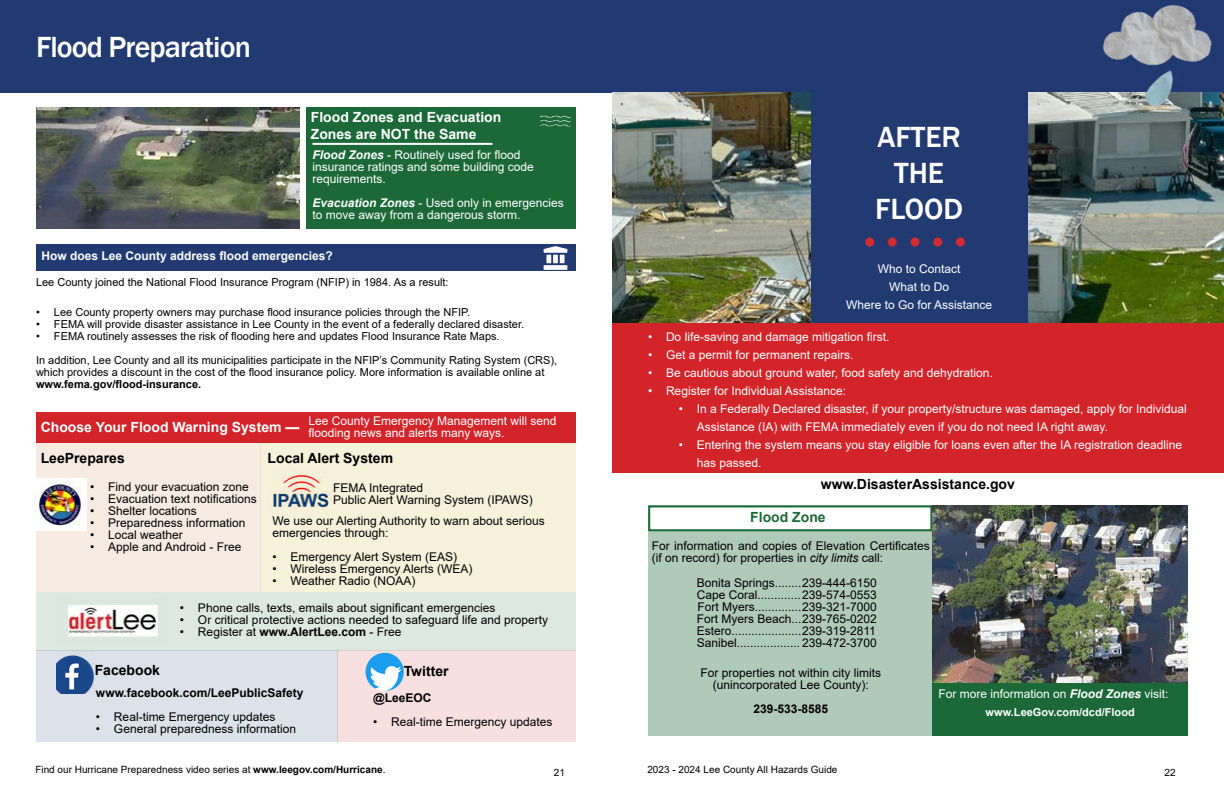
<style>
.page{position:relative;width:1224px;height:792px;background:#fff}
.page>*{position:absolute;margin:0;border:0;box-sizing:border-box;transform-origin:0 0}
.t1{font:36px "Arial";color:#d32b32}
.t2{font:500 30px "Franklin Gothic";letter-spacing:-.03em;color:#fff}
.t3{font:500 30px/36px "Franklin Gothic";color:#fff;text-align:center}
.t4{font:700 14px/16.8px "Arial";color:#fff}
.t5{font:700 14px "Arial";color:#000}
.t6{font:700 14px "Arial";color:#1b6937}
.t7{font:12px/12px "Arial";color:#000}
.t8{font:12px/12px "Arial";color:#fff}
.t9{font:700 12px "Arial";color:#000}
.t10{font:700 12px "Arial";color:#fff}
.t11{font:11px/24px "Arial";color:#000}
.t12{font:700 11px "Arial";color:#000}
.t13{font:700 11px "Arial";color:#fff}
.t14{font:10px "Arial";color:#000}
.s1{font-weight:700;font-style:italic}
.s2{font-weight:700}
.s3{font-style:italic}
</style>
<div class="page">
<div style="left:648px;top:505px;width:284px;height:231px;background:#afcab9"></div>
<div style="left:612px;top:323px;width:612px;height:150px;background:#d3242a"></div>
<div style="left:337px;top:650px;width:239px;height:92px;background:#f8dfe0"></div>
<div style="left:36px;top:650px;width:301px;height:92px;background:#dde1e9"></div>
<div style="left:36px;top:592px;width:540px;height:58px;background:#dde8e1"></div>
<div style="left:260px;top:442px;width:316px;height:150px;background:#f7f1da"></div>
<div style="left:36px;top:441px;width:224px;height:151px;background:#f7ebe1"></div>
<div style="left:306px;top:139px;width:270px;height:90px;background:#1b6937"></div>
<div style="left:0;top:0;width:616px;height:93px;background:#213a72"></div>
<div style="left:612px;top:0;width:612px;height:93px;background:#213a72"></div>
<div style="left:36px;top:412px;width:540px;height:30px;background:#d3242a"></div>
<div style="left:306px;top:107px;width:270px;height:37px;background:#1b6937"></div>
<img style="left:540px;top:115px;width:31px;height:11px">
<img style="left:64px;top:601px;width:94px;height:36px">
<img style="left:56px;top:650px;width:39px;height:44px">
<img style="left:366px;top:653px;width:38px;height:39px">
<img style="left:271px;top:475px;width:58px;height:33px">
<div style="left:648px;top:505px;width:284px;height:26px;background:#fff;border:2px solid #1b6937"></div>
<img style="left:932px;top:505px;width:256px;height:178px">
<div style="left:932px;top:683px;width:256px;height:53px;background:#1b6937"></div>
<div style="left:36px;top:245px;width:540px;height:26px;background:#213a72"></div>
<img style="left:543px;top:246px;width:25px;height:24px">
<img style="left:36px;top:107px;width:264px;height:122px">
<img style="left:612px;top:93px;width:612px;height:230px">
<img style="left:1102px;top:5px;width:122px;height:112px">
<div style="left:811px;top:89px;width:216px;height:234px;background:#213a72"></div>
<hr style="left:312px;top:143px;width:180px;height:2px;background:#fff">
<img style="left:34px;top:479px;width:52px;height:52px">
<h2 class="t2" style="left:36px;top:28px;width:216px">Flood Preparation</h2>
<p class="t4" style="left:311px;top:109px;width:192px">Flood Zones and Evacuation<br>Zones are NOT the Same</p>
<p class="t8" style="left:312px;top:149px;width:223px"><span class="s1">Flood Zones</span> - Routinely used for flood insurance ratings and some building code requirements.</p>
<p class="t8" style="left:312px;top:197px;width:253px"><span class="s1">Evacuation Zones</span> - Used only in emergencies to move away from a dangerous storm.</p>
<p class="t10" style="left:41px;top:248px;width:293px">How does Lee County address flood emergencies?</p>
<p class="t11" style="left:36px;top:270px;width:414px">Lee County joined the National Flood Insurance Program (NFIP) in 1984. As a result:</p>
<p class="t11" style="left:36px;top:300px;width:436px">• Lee County property owners may purchase flood insurance policies through the NFIP.</p>
<p class="t11" style="left:36px;top:312px;width:490px">• FEMA will provide disaster assistance in Lee County in the event of a federally declared disaster.</p>
<p class="t11" style="left:36px;top:324px;width:523px">• FEMA routinely assesses the risk of flooding here and updates Flood Insurance Rate Maps.<br>In addition, Lee County and all its municipalities participate in the NFIP’s Community Rating System (CRS),</p>
<p class="t11" style="left:36px;top:360px;width:510px">which provides a discount in the cost of the flood insurance policy. More information is available online at</p>
<p class="t12" style="left:36px;top:376px;width:167px">www.fema.gov/flood-insurance.</p>
<p class="t8" style="left:308px;top:415px;width:250px">Lee County Emergency Management will send flooding news and alerts many ways.</p>
<p class="t4" style="left:41px;top:419px;width:260px">Choose Your Flood Warning System —</p>
<p class="t5" style="left:41px;top:448px;width:86px">LeePrepares</p>
<p class="t7" style="left:90px;top:480px;width:160px">• Find your evacuation zone</p>
<p class="t7" style="left:90px;top:492px;width:168px">• Evacuation text notifications</p>
<p class="t7" style="left:90px;top:504px;width:108px">• Shelter locations</p>
<p class="t7" style="left:90px;top:516px;width:157px">• Preparedness information</p>
<p class="t7" style="left:90px;top:528px;width:94px">• Local weather</p>
<p class="t7" style="left:90px;top:540px;width:153px">• Apple and Android - Free</p>
<p class="t5" style="left:268px;top:448px;width:127px">Local Alert System</p>
<p class="t7" style="left:333px;top:481px;width:201px">FEMA Integrated<br>Public Alert Warning System (IPAWS)</p>
<p class="t7" style="left:272px;top:515px;width:274px">We use our Alerting Authority to warn about serious emergencies through:</p>
<p class="t7" style="left:272px;top:551px;width:186px">• Emergency Alert System (EAS)</p>
<p class="t7" style="left:272px;top:563px;width:202px">• Wireless Emergency Alerts (WEA)</p>
<p class="t7" style="left:272px;top:575px;width:145px">• Weather Radio (NOAA)</p>
<p class="t5" style="left:95px;top:660px;width:67px">Facebook</p>
<p class="t7" style="left:180px;top:602px;width:317px">• Phone calls, texts, emails about significant emergencies</p>
<p class="t7" style="left:180px;top:614px;width:370px">• Or critical protective actions needed to safeguard life and property</p>
<p class="t7" style="left:180px;top:626px;width:223px">• Register at <span class="s2">www.AlertLee.com</span> - Free</p>
<p class="t5" style="left:404px;top:661px;width:46px">Twitter</p>
<p class="t9" style="left:96px;top:685px;width:209px">www.facebook.com/LeePublicSafety</p>
<p class="t7" style="left:96px;top:711px;width:181px">• Real-time Emergency updates</p>
<p class="t7" style="left:96px;top:723px;width:202px">• General preparedness information</p>
<p class="t9" style="left:373px;top:689px;width:60px">@LeeEOC</p>
<p class="t7" style="left:373px;top:715px;width:181px">• Real-time Emergency updates</p>
<h2 class="t3" style="left:875px;top:119px;width:89px">AFTER<br>THE<br>FLOOD</h2>
<h1 class="t1" style="left:864px;top:218px;width:105px">• • • • •</h1>
<p class="t8" style="left:846px;top:260px;width:148px;line-height:18px;text-align:center">Who to Contact<br>What to Do<br>Where to Go for Assistance</p>
<p class="t8" style="left:648px;top:331px;width:243px">• Do life-saving and damage mitigation first.</p>
<p class="t8" style="left:648px;top:349px;width:207px">• Get a permit for permanent repairs.</p>
<p class="t8" style="left:648px;top:367px;width:346px">• Be cautious about ground water, food safety and dehydration.</p>
<p class="t8" style="left:648px;top:385px;width:200px">• Register for Individual Assistance:</p>
<p class="t8" style="left:697px;top:400px;width:492px;line-height:18px;text-indent:-18px">• In a Federally Declared disaster, if your property/structure was damaged, apply for Individual<br>Assistance (IA) with FEMA immediately even if you do not need IA right away.</p>
<p class="t8" style="left:697px;top:436px;width:487px;line-height:18px;text-indent:-18px">• Entering the system means you stay eligible for loans even after the IA registration deadline has passed.</p>
<p class="t5" style="left:821px;top:474px;width:195px">www.DisasterAssistance.gov</p>
<p class="t6" style="left:750px;top:507px;width:77px">Flood Zone</p>
<p class="t7" style="left:652px;top:539px;width:279px">For information and copies of Elevation Certificates (if on record) for properties in <span class="s3">city limits</span> call:</p>
<p class="t7" style="left:697px;top:577px;width:182px;text-align:justify">Bonita Springs........239-444-6150<br>Cape Coral.............239-574-0553<br>Fort Myers..............239-321-7000<br>Fort Myers Beach...239-765-0202<br>Estero.....................239-319-2811<br>Sanibel................... 239-472-3700</p>
<p class="t7" style="left:700px;top:667px;width:182px;text-align:center">For properties not within city limits (unincorporated Lee County):</p>
<p class="t9" style="left:753px;top:700px;width:76px">239-533-8585</p>
<p class="t8" style="left:938px;top:687px;width:232px">For more information on <span class="s1">Flood Zones</span> visit:</p>
<p class="t13" style="left:986px;top:704px;width:151px">www.LeeGov.com/dcd/Flood</p>
<p class="t14" style="left:35px;top:762px;width:352px">Find our Hurricane Preparedness video series at <span class="s2">www.leegov.com/Hurricane</span>.</p>
<p class="t14" style="left:647px;top:762px;width:192px">2023 - 2024 Lee County All Hazards Guide</p>
<p class="t14" style="left:1165px;top:766px;width:13px">22</p>
<p class="t14" style="left:554px;top:766px;width:13px">21</p>
</div>
